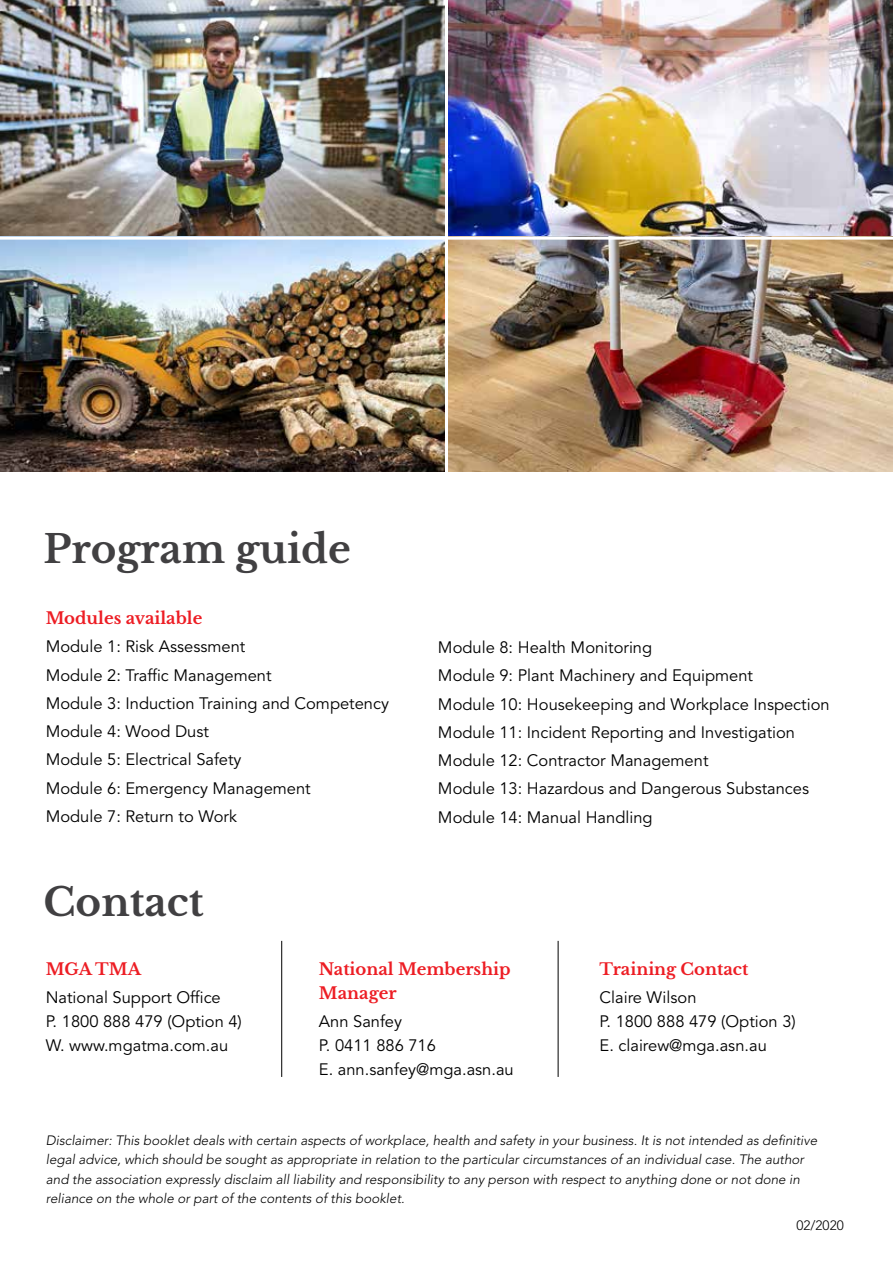
<style>
.page{position:relative;width:893px;height:1263px;background:#fff}
.page>*{position:absolute;margin:0;border:0;box-sizing:border-box;transform-origin:0 0}
.t1{font:700 39px "Libre Baskerville";color:#414042}
.t2{font:16.5px/28.2px "Avenir LT Std";color:#000}
.t3{font:700 16.5px/24px "Libre Baskerville";color:#ed1d24}
.t4{font:italic 300 13.5px/19.5px "Avenir LT Std";color:#000}
.t5{font:300 13.5px "Avenir LT Std";color:#000}
</style>
<div class="page">
<img style="left:448px;top:236px;width:445px;height:235px">
<img style="left:448px;top:0;width:445px;height:236px">
<img style="left:0;top:236px;width:445px;height:235px">
<img style="left:0;top:0;width:445px;height:236px">
<hr style="left:0;top:237px;width:893px;height:3px;background:#fff">
<hr style="left:281px;top:941px;width:1px;height:136px;background:#000">
<hr style="left:558px;top:941px;width:1px;height:136px;background:#000">
<h1 class="t1" style="left:44px;top:526px;width:309px">Program guide</h1>
<p class="t3" style="left:46px;top:606px;width:158px">Modules available</p>
<p class="t2" style="left:46px;top:633px;width:345px">Module 1: Risk Assessment<br>Module 2: Traffic Management<br>Module 3: Induction Training and Competency<br>Module 4: Wood Dust<br>Module 5: Electrical Safety<br>Module 6: Emergency Management<br>Module 7: Return to Work</p>
<h1 class="t1" style="left:44px;top:878px;width:162px">Contact</h1>
<p class="t2" style="left:438px;top:634px;width:393px">Module 8: Health Monitoring<br>Module 9: Plant Machinery and Equipment<br>Module 10: Housekeeping and Workplace Inspection Module 11: Incident Reporting and Investigation Module 12: Contractor Management<br>Module 13: Hazardous and Dangerous Substances Module 14: Manual Handling</p>
<p class="t3" style="left:46px;top:957px;width:97px">MGA TMA</p>
<p class="t2" style="left:46px;top:986px;width:198px;line-height:24px">National Support Office<br>P. 1800 888 479 (Option 4)<br>W. www.mgatma.com.au</p>
<p class="t3" style="left:319px;top:957px;width:193px">National Membership<br>Manager</p>
<p class="t2" style="left:319px;top:1010px;width:196px;line-height:24px">Ann Sanfey<br>P. 0411 886 716<br>E. ann.sanfey@mga.asn.au</p>
<p class="t3" style="left:600px;top:957px;width:150px">Training Contact</p>
<p class="t2" style="left:600px;top:986px;width:198px;line-height:24px">Claire Wilson<br>P. 1800 888 479 (Option 3)<br>E. clairew@mga.asn.au</p>
<p class="t4" style="left:46px;top:1131px;width:773px">Disclaimer: This booklet deals with certain aspects of workplace, health and safety in your business. It is not intended as definitive legal advice, which should be sought as appropriate in relation to the particular circumstances of an individual case. The author and the association expressly disclaim all liability and responsibility to any person with respect to anything done or not done in reliance on the whole or part of the contents of this booklet.</p>
<p class="t5" style="left:797px;top:1218px;width:49px">02/2020</p>
</div>
